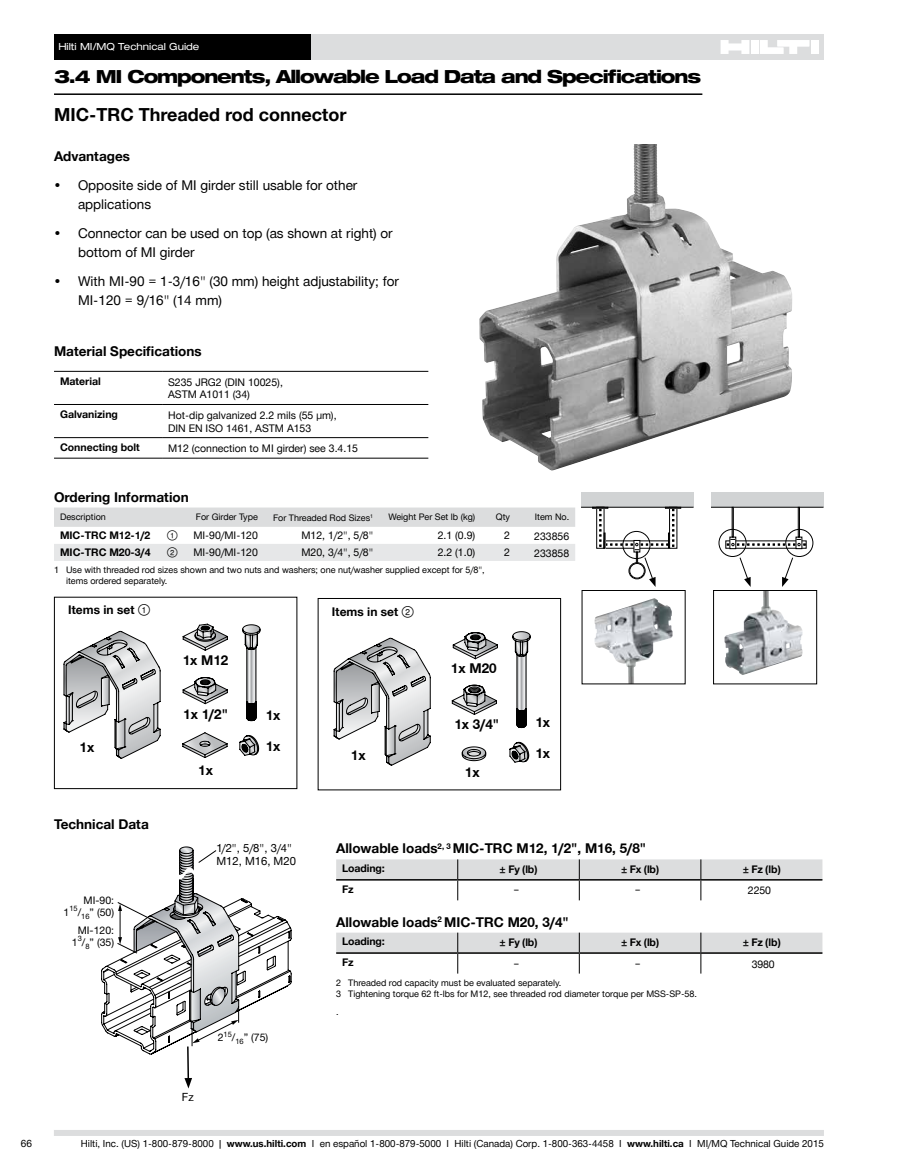
<style>
.page{position:relative;width:905px;height:1175px;background:#fff}
.page>*{position:absolute;margin:0;border:0;box-sizing:border-box;transform-origin:0 0}
.t1{font:800 expanded 18px "Hilti";letter-spacing:-.06em;color:#000}
.t2{font:700 18px "Hilti";color:#000}
.t3{font:13.5px/19.5px "Hilti";color:#000}
.t4{font:700 13.5px "Hilti";color:#000}
.t5{font:700 12px "Hilti";color:#000}
.t6{font:11.25px/13.5px "Hilti";color:#000}
.t7{font:10.5px/12.6px "Hilti";color:#000}
.t8{font:700 10.5px "Hilti";color:#000}
.t9{font:10.5px/12px "Helvetica Neue";color:#000;text-align:right}
.t10{font:10.05px "Hilti";color:#000}
.t11{font:9.75px "Hilti";color:#000}
.t12{font:expanded 9.75px "Hilti";color:#fff}
.t13{font:9px/10.8px "Hilti";color:#000}
.s1{font-weight:700}
</style>
<div class="page">
<div style="left:310px;top:34px;width:514px;height:26px;background:#dcddde"></div>
<div style="left:54px;top:34px;width:256px;height:26px;background:#000"></div>
<hr style="left:54px;top:93px;width:648px;height:2px;background:#000">
<div style="left:54px;top:1129px;width:769px;height:6px;background:#dcddde"></div>
<div style="left:750px;top:40px;width:8px;height:14px;background:#fff"></div>
<div style="left:810px;top:40px;width:8px;height:14px;background:#fff"></div>
<svg style="left:720px;top:40px;width:29px;height:14px"></svg>
<svg style="left:760px;top:40px;width:49px;height:14px"></svg>
<img style="left:479px;top:144px;width:313px;height:327px">
<svg style="left:182px;top:677px;width:46px;height:28px"></svg>
<svg style="left:182px;top:623px;width:46px;height:28px"></svg>
<svg style="left:63px;top:631px;width:98px;height:128px"></svg>
<svg style="left:239px;top:735px;width:21px;height:21px"></svg>
<svg style="left:182px;top:732px;width:46px;height:26px"></svg>
<svg style="left:242px;top:624px;width:19px;height:98px"></svg>
<div style="left:54px;top:597px;width:243px;height:192px;border:1px solid #000"></div>
<div style="left:75px;top:738px;width:24px;height:19px;background:#fff"></div>
<svg style="left:452px;top:632px;width:46px;height:27px"></svg>
<svg style="left:333px;top:638px;width:98px;height:128px"></svg>
<svg style="left:509px;top:742px;width:21px;height:21px"></svg>
<svg style="left:512px;top:631px;width:19px;height:98px"></svg>
<svg style="left:461px;top:746px;width:25px;height:15px"></svg>
<svg style="left:451px;top:684px;width:46px;height:31px"></svg>
<div style="left:318px;top:598px;width:243px;height:192px;border:1px solid #000"></div>
<div style="left:346px;top:746px;width:24px;height:19px;background:#fff"></div>
<svg style="left:101px;top:846px;width:190px;height:242px"></svg>
<img style="left:724px;top:592px;width:78px;height:83px">
<div style="left:713px;top:590px;width:104px;height:94px;border:1px solid #000"></div>
<img style="left:594px;top:598px;width:78px;height:84px">
<div style="left:581px;top:492px;width:112px;height:15px;background:#d1d3d4"></div>
<div style="left:711px;top:492px;width:112px;height:15px;background:#d1d3d4"></div>
<svg style="left:581px;top:507px;width:242px;height:80px"></svg>
<hr style="left:54px;top:371px;width:108px;height:1px;background:#000">
<hr style="left:162px;top:371px;width:266px;height:1px;background:#000">
<hr style="left:54px;top:404px;width:108px;height:1px;background:#000">
<hr style="left:162px;top:404px;width:266px;height:1px;background:#000">
<hr style="left:54px;top:437px;width:108px;height:1px;background:#000">
<hr style="left:162px;top:437px;width:266px;height:1px;background:#000">
<hr style="left:54px;top:458px;width:108px;height:1px;background:#000">
<hr style="left:162px;top:458px;width:266px;height:1px;background:#000">
<svg style="left:336px;top:859px;width:486px;height:41px"></svg>
<hr style="left:336px;top:879px;width:122px;height:1px;background:#000">
<hr style="left:458px;top:879px;width:121px;height:1px;background:#000">
<hr style="left:579px;top:879px;width:121px;height:1px;background:#000">
<hr style="left:700px;top:879px;width:122px;height:1px;background:#000">
<svg style="left:336px;top:932px;width:486px;height:41px"></svg>
<hr style="left:336px;top:952px;width:122px;height:1px;background:#000">
<hr style="left:458px;top:952px;width:121px;height:1px;background:#000">
<hr style="left:579px;top:952px;width:121px;height:1px;background:#000">
<hr style="left:700px;top:952px;width:122px;height:1px;background:#000">
<svg style="left:54px;top:507px;width:521px;height:54px"></svg>
<p class="t12" style="left:58px;top:40px;width:143px">Hilti MI/MQ Technical Guide</p>
<h1 class="t1" style="left:54px;top:65px;width:648px">3.4 MI Components, Allowable Load Data and Specifications</h1>
<h1 class="t2" style="left:54px;top:102px;width:294px">MIC-TRC Threaded rod connector</h1>
<h2 class="t4" style="left:54px;top:147px;width:78px">Advantages</h2>
<h2 class="t3" style="left:78px;top:175px;width:281px;text-indent:-24px">• Opposite side of MI girder still usable for other applications</h2>
<h2 class="t3" style="left:78px;top:223px;width:316px;text-indent:-24px">• Connector can be used on top (as shown at right) or bottom of MI girder</h2>
<h2 class="t3" style="left:78px;top:271px;width:322px;text-indent:-24px">• With MI-90 = 1-3/16" (30 mm) height adjustability; for<br>MI-120 = 9/16" (14 mm)</h2>
<h2 class="t4" style="left:54px;top:341px;width:149px">Material Specifications</h2>
<p class="t8" style="left:60px;top:374px;width:42px">Material</p>
<p class="t7" style="left:168px;top:376px;width:116px">S235 JRG2 (DIN 10025),<br>ASTM A1011 (34)</p>
<p class="t8" style="left:60px;top:407px;width:59px">Galvanizing</p>
<p class="t7" style="left:168px;top:409px;width:170px">Hot-dip galvanized 2.2 mils (55 μm),<br>DIN EN ISO 1461, ASTM A153</p>
<p class="t8" style="left:60px;top:440px;width:81px">Connecting bolt</p>
<p class="t7" style="left:168px;top:442px;width:191px">M12 (connection to MI girder) see 3.4. 15</p>
<h2 class="t4" style="left:54px;top:487px;width:136px">Ordering Information</h2>
<p class="t13" style="left:60px;top:511px;width:47px">Description</p>
<p class="t13" style="left:196px;top:511px;width:64px">For Girder Type</p>
<p class="t13" style="left:273px;top:512px;width:102px">For Threaded Rod Sizes<sup>1</sup></p>
<p class="t13" style="left:388px;top:511px;width:88px">Weight Per Set lb (kg)</p>
<p class="t13" style="left:496px;top:511px;width:16px">Qty</p>
<p class="t13" style="left:535px;top:511px;width:34px">Item No.</p>
<p class="t8" style="left:60px;top:527px;width:92px">MIC-TRC M12-1/2</p>
<p class="t7" style="left:193px;top:528px;width:66px">MI-90/MI-120</p>
<p class="t7" style="left:301px;top:528px;width:73px">M12, 1/2", 5/8"</p>
<p class="t7" style="left:437px;top:528px;width:39px">2. 1 (0.9)</p>
<p class="t7" style="left:504px;top:528px;width:7px">2</p>
<p class="t7" style="left:534px;top:529px;width:37px">233856</p>
<p class="t8" style="left:60px;top:544px;width:92px">MIC-TRC M20-3/4</p>
<p class="t7" style="left:193px;top:545px;width:66px">MI-90/MI-120</p>
<p class="t7" style="left:301px;top:545px;width:73px">M20, 3/4", 5/8"</p>
<p class="t7" style="left:438px;top:545px;width:39px">2.2 (1.0)</p>
<p class="t7" style="left:504px;top:545px;width:7px">2</p>
<p class="t7" style="left:534px;top:546px;width:37px">233858</p>
<p class="t13" style="left:66px;top:564px;width:420px;text-indent:-12px">1 Use with threaded rod sizes shown and two nuts and washers; one nut/washer supplied except for 5/8", items ordered separately.</p>
<h3 class="t5" style="left:68px;top:601px;width:68px">Items in set</h3>
<h2 class="t4" style="left:183px;top:650px;width:47px">1x M12</h2>
<h2 class="t4" style="left:183px;top:705px;width:46px">1x 1/2"</h2>
<h2 class="t4" style="left:266px;top:706px;width:16px">1x</h2>
<h2 class="t4" style="left:80px;top:737px;width:16px">1x</h2>
<h2 class="t4" style="left:266px;top:736px;width:16px">1x</h2>
<h2 class="t4" style="left:54px;top:814px;width:96px">Technical Data</h2>
<p class="t9" style="left:64px;top:893px;width:52px">MI-90:<br>1<sup>15</sup>/<sub>16</sub>” (50)</p>
<p class="t9" style="left:72px;top:923px;width:44px;text-align:center">MI-120:<br>1<sup>3</sup>/<sub>8</sub>” (35)</p>
<h2 class="t4" style="left:198px;top:760px;width:16px">1x</h2>
<p class="t6" style="left:216px;top:840px;width:81px">1/2", 5/8", 3/4"<br>M12, M16, M20</p>
<p class="t6" style="left:182px;top:1090px;width:13px">Fz</p>
<p class="t9" style="left:218px;top:1031px;width:52px">2<sup>15</sup>/<sub>16</sub>” (75)</p>
<h3 class="t5" style="left:332px;top:603px;width:68px">Items in set</h3>
<h2 class="t4" style="left:451px;top:658px;width:47px">1x M20</h2>
<h2 class="t4" style="left:454px;top:715px;width:46px">1x 3/4"</h2>
<h2 class="t4" style="left:535px;top:712px;width:16px">1x</h2>
<h2 class="t4" style="left:351px;top:745px;width:16px">1x</h2>
<h2 class="t4" style="left:535px;top:743px;width:16px">1x</h2>
<h2 class="t4" style="left:465px;top:763px;width:16px">1x</h2>
<h2 class="t4" style="left:336px;top:839px;width:311px">Allowable loads<sup>2,</sup> <sup>3</sup> MIC-TRC M12, 1/2", M16, 5/8"</h2>
<p class="t8" style="left:342px;top:861px;width:44px">Loading:</p>
<p class="t8" style="left:499px;top:862px;width:39px">± Fy (lb)</p>
<p class="t8" style="left:621px;top:862px;width:39px">± Fx (lb)</p>
<p class="t8" style="left:742px;top:862px;width:39px">± Fz (lb)</p>
<p class="t8" style="left:342px;top:881px;width:13px">Fz</p>
<p class="t7" style="left:513px;top:883px;width:7px">–</p>
<p class="t7" style="left:635px;top:883px;width:7px">–</p>
<p class="t7" style="left:748px;top:884px;width:25px">2250</p>
<h2 class="t4" style="left:336px;top:912px;width:234px">Allowable loads<sup>2</sup> MIC-TRC M20, 3/4"</h2>
<p class="t8" style="left:342px;top:934px;width:44px">Loading:</p>
<p class="t8" style="left:499px;top:935px;width:39px">± Fy (lb)</p>
<p class="t8" style="left:621px;top:935px;width:39px">± Fx (lb)</p>
<p class="t8" style="left:742px;top:935px;width:39px">± Fz (lb)</p>
<p class="t8" style="left:342px;top:954px;width:13px">Fz</p>
<p class="t7" style="left:513px;top:956px;width:7px">–</p>
<p class="t7" style="left:635px;top:956px;width:7px">–</p>
<p class="t7" style="left:751px;top:957px;width:25px">3980</p>
<p class="t13" style="left:336px;top:977px;width:362px">2 Threaded rod capacity must be evaluated separately.<br>3 Tightening torque 62 ft-lbs for M12, see threaded rod diameter torque per MSS-SP-58.</p>
<p class="t13" style="left:336px;top:1006px;width:3px">.</p>
<p class="t10" style="left:21px;top:1136px;width:13px">66</p>
<p class="t11" style="left:81px;top:1136px;width:744px">Hilti, Inc. (US) 1-800-879-8000 | <span class="s1">www.us.hilti.com</span> I en español 1-800-879-5000 I Hilti (Canada) Corp. 1-800-363-4458 I <span class="s1">www.hilti.ca</span> I MI/MQ Technical Guide 2015</p>
</div>
